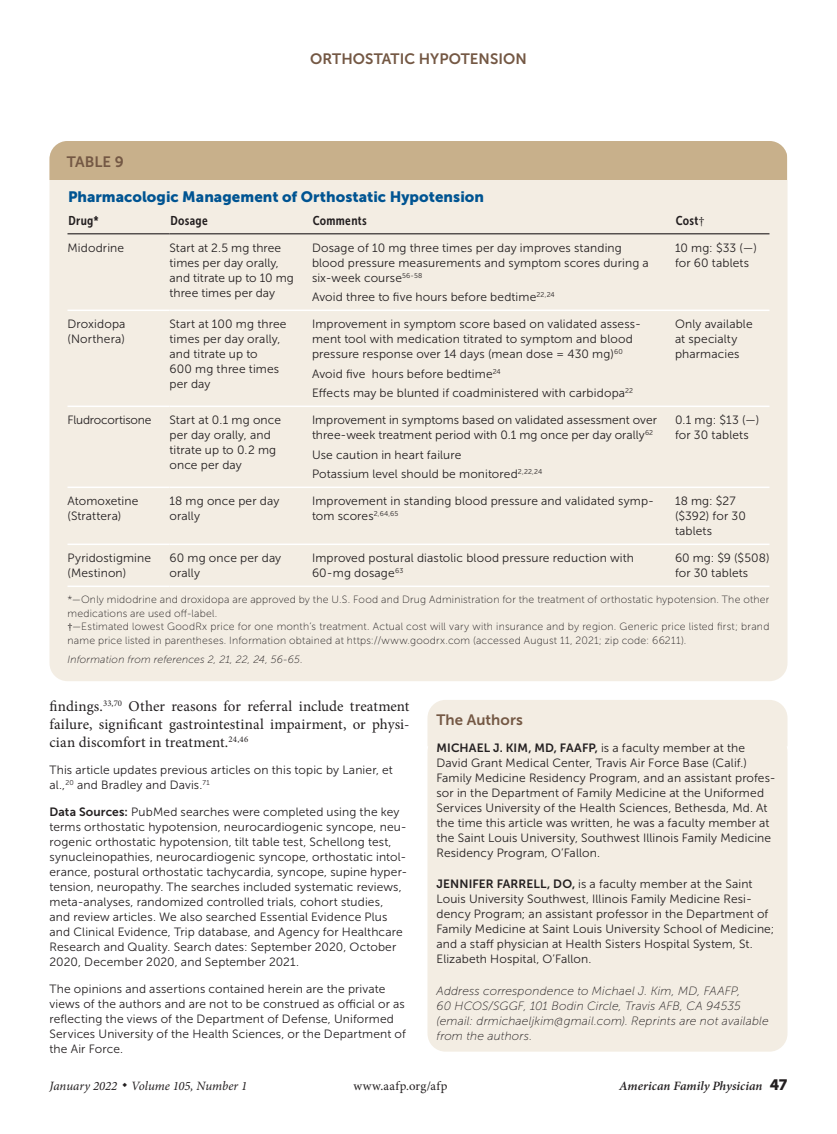
<style>
.page{position:relative;width:837px;height:1134px;background:#fff}
.page>*{position:absolute;margin:0;border:0;box-sizing:border-box;transform-origin:0 0}
.body_noindent{font:15px/18px "Minion Pro";letter-spacing:.005em;color:#231f20;text-align:justify}
.table_title{font:15px "Museo Sans 900";letter-spacing:.005em;color:#005492}
.auth_info_head{font:15px "Museo Sans 700";letter-spacing:.005em;color:#745844}
.table{font:15px "Museo Sans 700";color:#745844}
.t1{font:italic 12.75px "Minion Pro";color:#231f20}
.t2{font:italic 600 12.75px "Minion Pro";letter-spacing:.005em;color:#231f20}
.table_head1{font:12.75px "Museo Sans Cond 700";letter-spacing:.025em;color:#231f20}
.t3{font:12.75px "Minion Pro";letter-spacing:.03em;color:#231f20}
.table_head_last_col{font:12.75px "Museo Sans Cond 700";color:#231f20}
.table_data{font:12px/15px "Museo Sans 300";letter-spacing:.01em;color:#231f20}
.blurb{font:12px/15px "Museo Sans 300";letter-spacing:.01em;color:#231f20}
.auth_info{font:12px/15px "Museo Sans 300";letter-spacing:.01em;color:#231f20}
.auth_info_corr{font:italic 12px/15px "Museo Sans 100";letter-spacing:.01em;color:#231f20}
.table_data_last_col{font:12px/15px "Museo Sans 300";letter-spacing:.01em;color:#231f20}
.table_data-2{font:12px "Museo Sans 300";letter-spacing:-.015em;color:#231f20}
.table_fig_note{font:10.5px/13.5px "Museo Sans 100";letter-spacing:.02em;color:#231f20}
.table_fig_note_nospa{font:10.5px/13.5px "Museo Sans 100";letter-spacing:.02em;color:#231f20}
.table_fig_note-2{font:italic 10.5px "Museo Sans 100";letter-spacing:.015em;color:#231f20}
.s1{font-family:"Minion Pro"}
.s2{font-family:"Museo Sans 700"}
.s3{font-family:"Museo Sans 900";font-weight:400;font-style:normal;font-size:15px}
</style>
<div class="page">
<div style="left:428px;top:700px;width:360px;height:46px;background:#f3ede3"></div>
<div style="left:428px;top:734px;width:360px;height:318px;background:#f3ede3;border-radius:18px"></div>
<div style="left:50px;top:141px;width:738px;height:540px;background:#f3ede3;border-radius:18px"></div>
<hr style="left:68px;top:233px;width:102px;height:1px;background:#231f20">
<hr style="left:170px;top:233px;width:142px;height:1px;background:#231f20">
<hr style="left:312px;top:233px;width:363px;height:1px;background:#231f20">
<hr style="left:675px;top:233px;width:95px;height:1px;background:#231f20">
<hr style="left:68px;top:310px;width:102px;height:1px;background:#fff">
<hr style="left:170px;top:310px;width:142px;height:1px;background:#fff">
<hr style="left:312px;top:310px;width:363px;height:1px;background:#fff">
<hr style="left:675px;top:310px;width:95px;height:1px;background:#fff">
<hr style="left:68px;top:406px;width:102px;height:1px;background:#fff">
<hr style="left:170px;top:406px;width:142px;height:1px;background:#fff">
<hr style="left:312px;top:406px;width:363px;height:1px;background:#fff">
<hr style="left:675px;top:406px;width:95px;height:1px;background:#fff">
<hr style="left:68px;top:487px;width:102px;height:1px;background:#fff">
<hr style="left:170px;top:487px;width:142px;height:1px;background:#fff">
<hr style="left:312px;top:487px;width:363px;height:1px;background:#fff">
<hr style="left:675px;top:487px;width:95px;height:1px;background:#fff">
<hr style="left:68px;top:544px;width:102px;height:1px;background:#fff">
<hr style="left:170px;top:544px;width:142px;height:1px;background:#fff">
<hr style="left:312px;top:544px;width:363px;height:1px;background:#fff">
<hr style="left:675px;top:544px;width:95px;height:1px;background:#fff">
<hr style="left:68px;top:586px;width:102px;height:1px;background:#fff">
<hr style="left:170px;top:586px;width:142px;height:1px;background:#fff">
<hr style="left:312px;top:586px;width:363px;height:1px;background:#fff">
<hr style="left:675px;top:586px;width:95px;height:1px;background:#fff">
<div style="left:50px;top:141px;width:738px;height:39px;background:#c8b08b"></div>
<p class="auth_info_head" style="left:310px;top:50px;width:218px">ORTHOSTATIC HYPOTENSION</p>
<p class="table" style="left:67px;top:154px;width:58px">TABLE 9</p>
<p class="table_title" style="left:68px;top:188px;width:418px">Pharmacologic Management of Orthostatic Hypotension</p>
<p class="table_head1" style="left:68px;top:213px;width:32px">Drug*</p>
<p class="table_head1" style="left:170px;top:213px;width:39px">Dosage</p>
<p class="table_head1" style="left:313px;top:213px;width:55px">Comments</p>
<p class="table_head_last_col" style="left:676px;top:213px;width:30px">Cost<span class="s1">†</span></p>
<p class="table_data" style="left:68px;top:240px;width:58px">Midodrine</p>
<p class="table_data" style="left:170px;top:240px;width:126px">Start at 2.5 mg three times per day orally, and titrate up to 10 mg three times per day</p>
<p class="table_data" style="left:312px;top:240px;width:338px">Dosage of 10 mg three times per day improves standing blood pressure measurements and symptom scores during a six-week course<sup>56-58</sup></p>
<p class="table_data_last_col" style="left:675px;top:240px;width:83px">10 mg: $33 (—) for 60 tablets</p>
<p class="table_data" style="left:312px;top:290px;width:244px">Avoid three to five hours before bedtime<sup>22,24</sup></p>
<p class="table_data" style="left:68px;top:317px;width:60px">Droxidopa (Northera)</p>
<p class="table_data" style="left:170px;top:317px;width:118px">Start at 100 mg three times per day orally, and titrate up to<br>600 mg three times per day</p>
<p class="table_data" style="left:312px;top:317px;width:330px">Improvement in symptom score based on validated assess&shy;ment tool with medication titrated to symptom and blood pressure response over 14 days (mean dose = 430 mg)<sup>60</sup></p>
<p class="table_data" style="left:312px;top:366px;width:190px">Avoid five hours before bedtime<sup>24</sup></p>
<p class="table_data" style="left:312px;top:386px;width:323px">Effects may be blunted if coadministered with carbidopa<sup>22</sup></p>
<p class="table_data-2" style="left:68px;top:414px;width:85px">Fludrocortisone</p>
<p class="table_data" style="left:170px;top:413px;width:113px">Start at 0.1 mg once per day orally, and titrate up to 0.2 mg once per day</p>
<p class="table_data" style="left:312px;top:413px;width:346px">Improvement in symptoms based on validated assessment over three-week treatment period with 0.1 mg once per day orally<sup>62</sup></p>
<p class="table_data" style="left:312px;top:447px;width:151px">Use caution in heart failure</p>
<p class="table_data" style="left:312px;top:467px;width:232px">Potassium level should be monitored <sup>2,22,24</sup></p>
<p class="table_data_last_col" style="left:675px;top:317px;width:79px">Only available at specialty pharmacies</p>
<p class="table_data_last_col" style="left:675px;top:413px;width:86px">0.1 mg: $13 (—) for 30 tablets</p>
<p class="table_data" style="left:68px;top:494px;width:72px">Atomoxetine (Strattera)</p>
<p class="table_data" style="left:170px;top:494px;width:111px">18 mg once per day orally</p>
<p class="table_data" style="left:312px;top:494px;width:344px">Improvement in standing blood pressure and validated symp&shy;tom scores<sup>2,64,65</sup></p>
<p class="table_data_last_col" style="left:675px;top:494px;width:72px">18 mg: $27 ($392) for 30 tablets</p>
<p class="table_data" style="left:68px;top:551px;width:85px">Pyridostigmine (Mestinon)</p>
<p class="table_data" style="left:170px;top:551px;width:113px">60 mg once per day orally</p>
<p class="table_data" style="left:312px;top:551px;width:324px">Improved postural diastolic blood pressure reduction with<br>60-mg dosage<sup>63</sup></p>
<p class="table_data_last_col" style="left:675px;top:551px;width:96px">60 mg: $9 ($508) for 30 tablets</p>
<p class="table_fig_note_nospa" style="left:68px;top:593px;width:703px">*—Only midodrine and droxidopa are approved by the U.S. Food and Drug Administration for the treatment of orthostatic hypotension. The other medications are used off-label.</p>
<p class="table_fig_note" style="left:68px;top:620px;width:703px"><span class="s1">†</span>—Estimated lowest GoodRx price for one month’s treatment. Actual cost will vary with insurance and by region. Generic price listed first; brand name price listed in parentheses. Information obtained at https://www.goodrx.com (accessed August 11, 2021; zip code: 66211).</p>
<p class="table_fig_note-2" style="left:68px;top:654px;width:237px">Information from references 2, 21, 22, 24, 56-65.</p>
<p class="body_noindent" style="left:50px;top:697px;width:362px">findings.<sup>33,70</sup> Other reasons for referral include treatment failure, significant gastrointestinal impairment, or physi&shy;cian discomfort in treatment.<sup>24,46</sup></p>
<p class="blurb" style="left:50px;top:762px;width:345px">This article updates previous articles on this topic by Lanier, et al.,<sup>20</sup> and Bradley and Davis.<sup>71</sup></p>
<p class="blurb" style="left:50px;top:804px;width:359px"><span class="s2">Data Sources:</span> PubMed searches were completed using the key terms orthostatic hypotension, neurocardiogenic syncope, neu&shy;rogenic orthostatic hypotension, tilt table test, Schellong test, synucleinopathies, neurocardiogenic syncope, orthostatic intol&shy;erance, postural orthostatic tachycardia, syncope, supine hyper&shy;tension, neuropathy. The searches included systematic reviews, meta-analyses, randomized controlled trials, cohort studies,<br>and review articles. We also searched Essential Evidence Plus and Clinical Evidence, Trip database, and Agency for Healthcare Research and Quality. Search dates: September 2020, October 2020, December 2020, and September 2021.</p>
<p class="blurb" style="left:50px;top:981px;width:358px">The opinions and assertions contained herein are the private views of the authors and are not to be construed as official or as reflecting the views of the Department of Defense, Uniformed Services University of the Health Sciences, or the Department of the Air Force.</p>
<p class="auth_info_head" style="left:436px;top:711px;width:88px">The Authors</p>
<p class="auth_info" style="left:436px;top:740px;width:341px"><span class="s2">MICHAEL J. KIM, MD, FAAFP,</span> is a faculty member at the David Grant Medical Center, Travis Air Force Base (Calif.)<br>Family Medicine Residency Program, and an assistant profes&shy;sor in the Department of Family Medicine at the Uniformed Services University of the Health Sciences, Bethesda, Md. At the time this article was written, he was a faculty member at the Saint Louis University, Southwest Illinois Family Medicine Residency Program, O’Fallon.</p>
<p class="auth_info" style="left:436px;top:877px;width:339px"><span class="s2">JENNIFER FARRELL, DO,</span> is a faculty member at the Saint Louis University Southwest, Illinois Family Medicine Resi&shy;dency Program; an assistant professor in the Department of Family Medicine at Saint Louis University School of Medicine; and a staff physician at Health Sisters Hospital System, St.<br>Elizabeth Hospital, O’Fallon.</p>
<p class="auth_info_corr" style="left:436px;top:983px;width:334px">Address correspondence to Michael J. Kim, MD, FAAFP,<br>60 HCOS/SGGF, 101 Bodin Circle, Travis AFB, CA 94535 (email: drmichaeljkim@gmail.com). Reprints are not available from the authors.</p>
<p class="t1" style="left:50px;top:1078px;width:199px">January 2022 ◆ Volume 105, Number 1</p>
<p class="t3" style="left:353px;top:1078px;width:96px">www.aafp.org/afp</p>
<p class="t2" style="left:619px;top:1077px;width:170px">American Family Physician <span class="s3">47</span></p>
</div>
